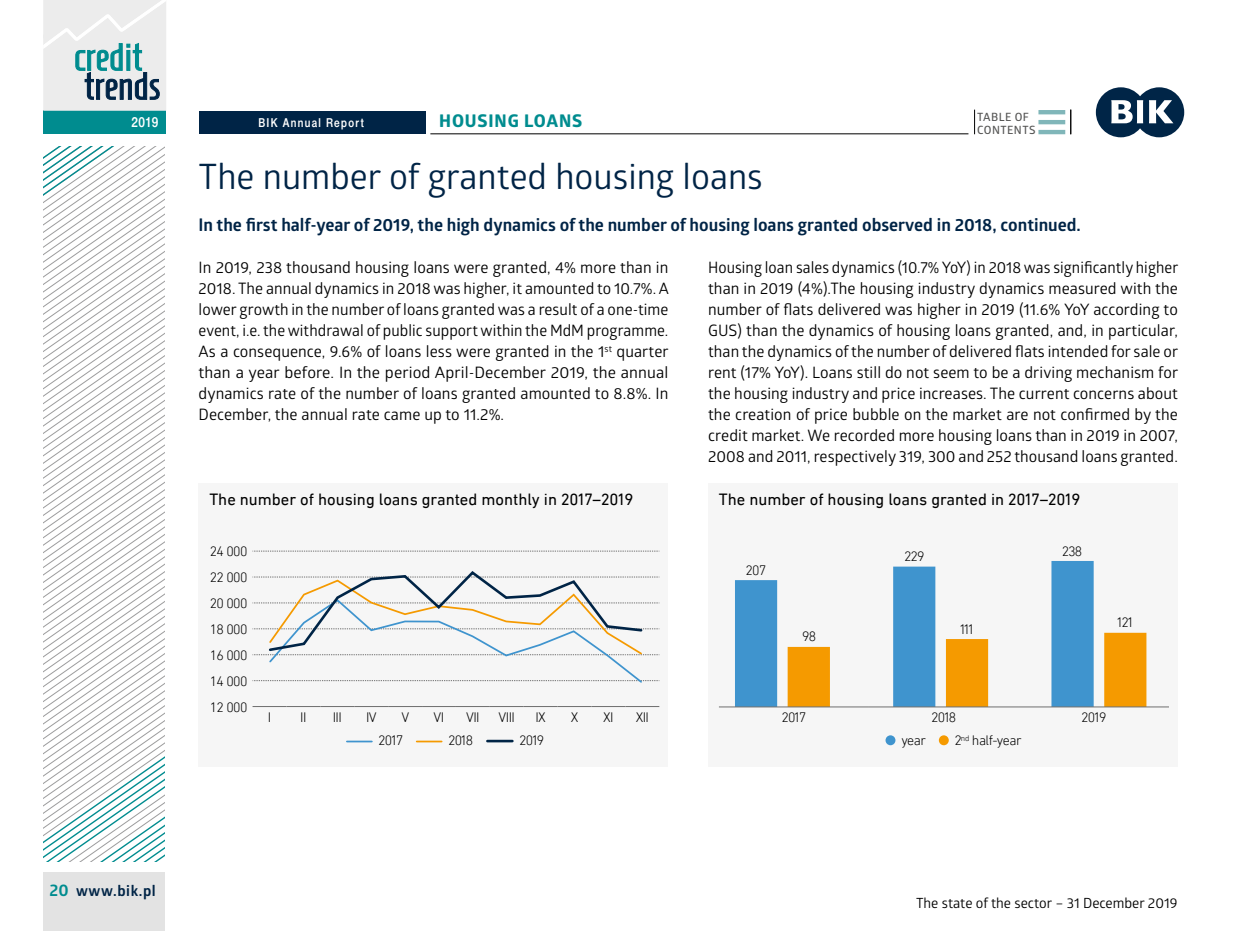
<style>
.page{position:relative;width:1241px;height:931px;background:#fff}
.page>*{position:absolute;margin:0;border:0;box-sizing:border-box;transform-origin:0 0}
.t1{font:35px "Glober";color:#002446}
.t2{font:700 17.5px "Glober";color:#002446}
.t3{font:700 17.5px "Globerx";letter-spacing:.05em;color:#008c8f}
.t4{font:16.62px "DIN Next LT Pro";color:#000}
.t5{font:15.75px/21px "Glober";letter-spacing:.005em;color:#000;text-align:justify;scale:.96 1}
.t6{font:15.75px/21px "Glober";letter-spacing:.005em;color:#000}
.t7{font:700 14.88px "Glober";letter-spacing:.04em;color:#002446}
.t8{font:300 14px/25.9px "DIN Next LT Pro";letter-spacing:-.04em;color:#000;text-align:justify}
.t9{font:14px "Glober";color:#000}
.t10{font:14px "Switzer Cnd EFN Medium";color:#fff}
.t11{font:12.25px "Switzer Cnd EFN Medium";letter-spacing:.105em;color:#fff}
.t12{font:600 11.38px/13.1px "Glober";letter-spacing:.04em;color:#565655}
.s1{font-size:16.62px;color:#008c8f}
</style>
<div class="page">
<hr style="left:430px;top:133px;width:538px;height:1px;background:#000">
<svg style="left:974px;top:110px;width:1px;height:24px"></svg>
<div style="left:199px;top:111px;width:227px;height:23px;background:#002446"></div>
<hr style="left:1038px;top:110px;width:27px;height:4px;background:#80b6b9">
<hr style="left:1038px;top:120px;width:27px;height:4px;background:#80b6b9">
<hr style="left:1038px;top:130px;width:27px;height:4px;background:#80b6b9">
<svg style="left:1070px;top:110px;width:1px;height:24px"></svg>
<svg style="left:1095px;top:87px;width:88px;height:50px"></svg>
<svg style="left:43px;top:0;width:123px;height:930px"></svg>
<div style="left:198px;top:483px;width:470px;height:283px;background:#f6f6f6"></div>
<hr style="left:252px;top:706px;width:34px;height:1px;background:#6e6e6e">
<hr style="left:286px;top:706px;width:34px;height:1px;background:#6e6e6e">
<hr style="left:320px;top:706px;width:34px;height:1px;background:#6e6e6e">
<hr style="left:354px;top:706px;width:34px;height:1px;background:#6e6e6e">
<hr style="left:388px;top:706px;width:34px;height:1px;background:#6e6e6e">
<hr style="left:422px;top:706px;width:34px;height:1px;background:#6e6e6e">
<hr style="left:456px;top:706px;width:34px;height:1px;background:#6e6e6e">
<hr style="left:490px;top:706px;width:33px;height:1px;background:#6e6e6e">
<hr style="left:523px;top:706px;width:34px;height:1px;background:#6e6e6e">
<hr style="left:557px;top:706px;width:34px;height:1px;background:#6e6e6e">
<hr style="left:591px;top:706px;width:34px;height:1px;background:#6e6e6e">
<hr style="left:625px;top:706px;width:34px;height:1px;background:#6e6e6e">
<svg style="left:252px;top:550px;width:407px;height:1px"></svg>
<hr style="left:347px;top:740px;width:25px;height:2px;background:#3f94ce">
<hr style="left:416px;top:740px;width:25px;height:2px;background:#f59a00">
<hr style="left:487px;top:739px;width:25px;height:3px;background:#002446">
<svg style="left:252px;top:571px;width:407px;height:112px"></svg>
<div style="left:708px;top:483px;width:469px;height:283px;background:#f6f6f6"></div>
<div style="left:885px;top:735px;width:10px;height:10px;background:#3f94ce;border-radius:50%"></div>
<div style="left:938px;top:735px;width:10px;height:10px;background:#f59a00;border-radius:50%"></div>
<svg style="left:735px;top:561px;width:358px;height:145px"></svg>
<svg style="left:787px;top:632px;width:359px;height:74px"></svg>
<hr style="left:718px;top:706px;width:150px;height:1px;background:#6e6e6e">
<hr style="left:868px;top:706px;width:150px;height:1px;background:#6e6e6e">
<hr style="left:1018px;top:706px;width:150px;height:1px;background:#6e6e6e">
<p class="t12" style="left:977px;top:110px;width:60px">TABLE OF<br>CONTENTS</p>
<p class="t3" style="left:439px;top:108px;width:145px">HOUSING LOANS</p>
<h1 class="t1" style="left:198px;top:152px;width:565px">The number of granted housing loans</h1>
<p class="t2" style="left:198px;top:213px;width:883px">In the first half-year of 2019, the high dynamics of the number of housing loans granted observed in 2018, continued.</p>
<p class="t6" style="left:198px;top:256px;width:471px">In 2019, 238 thousand housing loans were granted, 4% more than in 2018. The annual dynamics in 2018 was higher, it amounted to 10.7%. A lower growth in the number of loans granted was a result of a one-time event, i.e. the withdrawal of public support within the MdM programme.<br>As a consequence, 9.6% of loans less were granted in the 1<sup>st</sup> quarter than a year before. In the period April-December 2019, the annual dynamics rate of the number of loans granted amounted to 8.8%. In December, the annual rate came up to 11.2%.</p>
<p class="t5" style="left:708px;top:256px;width:491px">Housing loan sales dynamics (10.7% YoY) in 2018 was significantly higher than in 2019 (4%).The housing industry dynamics measured with the number of flats delivered was higher in 2019 (11.6% YoY according to GUS) than the dynamics of housing loans granted, and, in particular, than the dynamics of the number of delivered flats intended for sale or rent (17% YoY). Loans still do not seem to be a driving mechanism for the housing industry and price increases. The current concerns about the creation of price bubble on the market are not confirmed by the credit market. We recorded more housing loans than in 2019 in 2007, 2008 and 2011, respectively 319, 300 and 252 thousand loans granted.</p>
<p class="t4" style="left:209px;top:489px;width:425px">The number of housing loans granted monthly in 2017–2019</p>
<p class="t8" style="left:210px;top:538px;width:39px">24 000<br>22 000<br>20 000<br>18 000<br>16 000<br>14 000<br>12 000</p>
<p class="t8" style="left:268px;top:704px;width:5px">I</p>
<p class="t8" style="left:300px;top:704px;width:8px">II</p>
<p class="t8" style="left:332px;top:704px;width:11px">III</p>
<p class="t8" style="left:366px;top:704px;width:12px">IV</p>
<p class="t8" style="left:401px;top:704px;width:9px">V</p>
<p class="t8" style="left:433px;top:704px;width:12px">VI</p>
<p class="t8" style="left:466px;top:704px;width:15px">VII</p>
<p class="t8" style="left:498px;top:704px;width:18px">VIII</p>
<p class="t8" style="left:535px;top:704px;width:12px">IX</p>
<p class="t8" style="left:570px;top:704px;width:9px">X</p>
<p class="t8" style="left:603px;top:704px;width:12px">XI</p>
<p class="t8" style="left:635px;top:704px;width:15px">XII</p>
<p class="t8" style="left:378px;top:726px;width:26px">2017</p>
<p class="t8" style="left:448px;top:726px;width:26px">2018</p>
<p class="t8" style="left:519px;top:726px;width:26px">2019</p>
<p class="t10" style="left:131px;top:114px;width:28px">2019</p>
<p class="t11" style="left:258px;top:115px;width:107px">BIK Annual Report</p>
<p class="t4" style="left:718px;top:489px;width:363px">The number of housing loans granted in 2017–2019</p>
<p class="t8" style="left:1061px;top:538px;width:22px">238</p>
<p class="t8" style="left:904px;top:543px;width:21px">229</p>
<p class="t8" style="left:745px;top:557px;width:22px">207</p>
<p class="t8" style="left:1117px;top:609px;width:17px">121</p>
<p class="t8" style="left:960px;top:616px;width:15px">111</p>
<p class="t8" style="left:802px;top:623px;width:16px">98</p>
<p class="t8" style="left:781px;top:704px;width:26px">2017</p>
<p class="t8" style="left:931px;top:704px;width:26px">2018</p>
<p class="t8" style="left:1081px;top:704px;width:26px">2019</p>
<p class="t8" style="left:901px;top:727px;width:26px">year</p>
<p class="t8" style="left:954px;top:727px;width:68px">2<sup>nd</sup> half-year</p>
<p class="t7" style="left:49px;top:879px;width:108px"><span class="s1">20</span> www.bik.pl</p>
<p class="t9" style="left:915px;top:892px;width:263px">The state of the sector – 31 December 2019</p>
</div>
